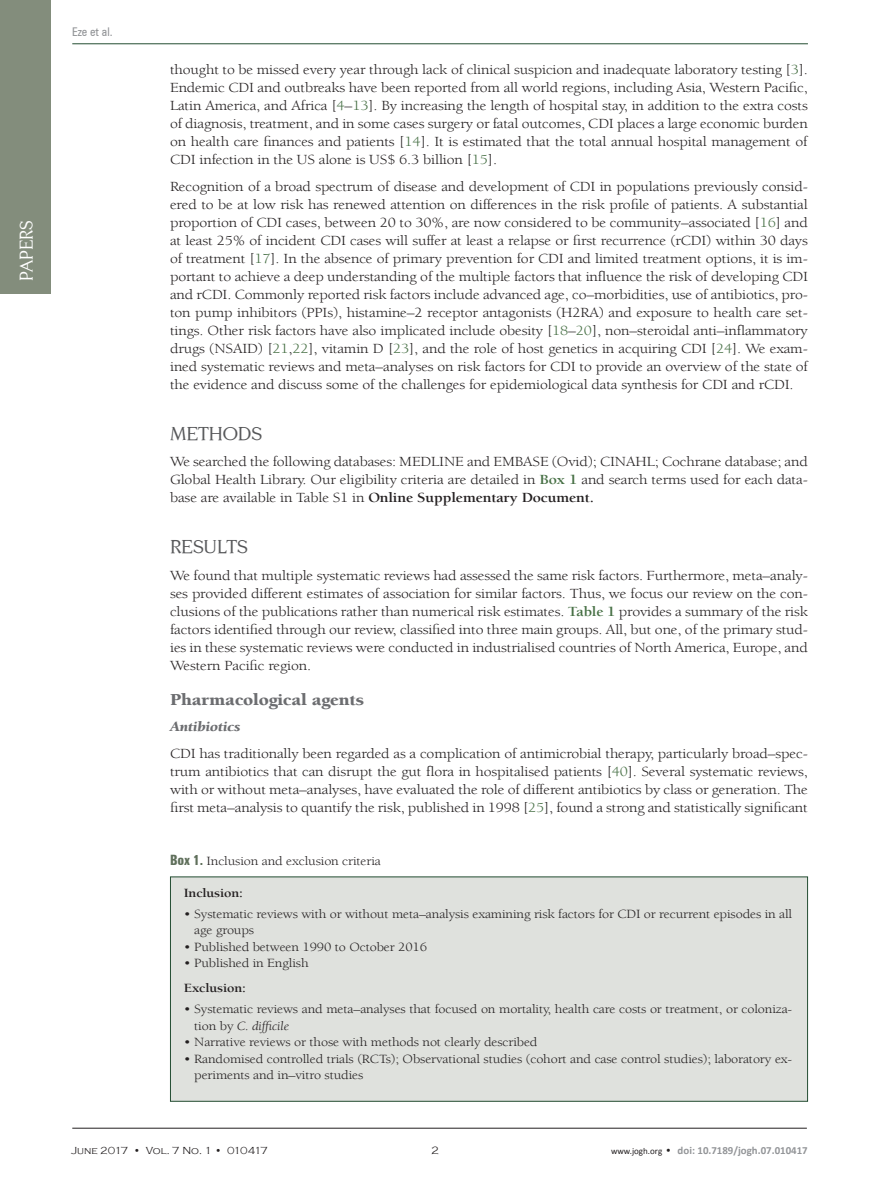
<style>
.page{position:relative;width:893px;height:1191px;background:#fff}
.page>*{position:absolute;margin:0;border:0;box-sizing:border-box;transform-origin:0 0}
.t1{font:18.6px "Centabel";letter-spacing:-.01em;color:#57585a;scale:1.11 1}
.t2{font:18px "Centabel";color:#fff}
.t3{font:900 17.1px "Berkeley Std";letter-spacing:-.01em;color:#6c6d70;scale:1.11 1}
.t4{font:14.25px/18px "Berkeley Std";letter-spacing:-.01em;color:#231f20;text-align:justify;scale:1.11 1}
.t5{font:italic 900 14.25px "Berkeley Std";letter-spacing:-.01em;color:#6c6d70;scale:1.11 1}
.t6{font:12.9px/16.5px "Berkeley Std";letter-spacing:-.01em;color:#231f20;scale:1.11 1}
.t7{font:700 12.9px "Berkeley Std";letter-spacing:-.01em;color:#231f20;scale:1.11 1}
.t8{font:condensed 12px "Zurich BT";color:#939598}
.t9{font:700 10.95px "Calibri";color:#939598}
.t10{font:300 10.95px "Copperplate Gothic";color:#231f20}
.t11{font:300 10.5px "Copperplate Gothic";letter-spacing:-.03em;color:#231f20}
.s1{color:#477045}
.s2{font-weight:700;color:#477045}
.s3{font-weight:700}
.s4{font-family:"Zurich BT";font-weight:700;font-stretch:extra-condensed;font-size:14.25px;color:#5f6f5b}
.s5{font-style:italic}
.s6{font-weight:400;font-size:9px;color:#231f20}
.s7{font-family:"Copperplate Gothic";font-weight:300;color:#231f20}
</style>
<div class="page">
<hr style="left:72px;top:1128px;width:735px;height:1px;background:#231f20">
<hr style="left:72px;top:44px;width:736px;height:1px;background:#244d32">
<div style="left:0;top:0;width:51px;height:293px;background:#838d7c"></div>
<div style="left:170px;top:876px;width:638px;height:225px;background:#dfe1dd"></div>
<p class="t2" style="left:13px;top:281px;width:103px;rotate:-90deg">VIEWPOINTS</p>
<p class="t2" style="left:16px;top:281px;width:62px;rotate:-90deg">Papers</p>
<p class="t8" style="left:72px;top:25px;width:42px">Eze et al.</p>
<p class="t4" style="left:170px;top:61px;width:576px">thought to be missed every year through lack of clinical suspicion and inadequate laboratory testing [<span class="s1">3</span>].<br>Endemic CDI and outbreaks have been reported from all world regions, including Asia, Western Pacific, Latin America, and Africa [<span class="s1">4</span>–<span class="s1">13</span>]. By increasing the length of hospital stay, in addition to the extra costs of diagnosis, treatment, and in some cases surgery or fatal outcomes, CDI places a large economic burden on health care finances and patients [<span class="s1">14</span>]. It is estimated that the total annual hospital management of CDI infection in the US alone is US$ 6.3 billion [<span class="s1">15</span>].</p>
<p class="t4" style="left:170px;top:178px;width:576px">Recognition of a broad spectrum of disease and development of CDI in populations previously consid&shy;ered to be at low risk has renewed attention on differences in the risk profile of patients. A substantial proportion of CDI cases, between 20 to 30%, are now considered to be community–associated [<span class="s1">16</span>] and at least 25% of incident CDI cases will suffer at least a relapse or first recurrence (rCDI) within 30 days of treatment [<span class="s1">17</span>]. In the absence of primary prevention for CDI and limited treatment options, it is im&shy;portant to achieve a deep understanding of the multiple factors that influence the risk of developing CDI and rCDI. Commonly reported risk factors include advanced age, co–morbidities, use of antibiotics, pro&shy;ton pump inhibitors (PPIs), histamine–2 receptor antagonists (H2RA) and exposure to health care set&shy;tings. Other risk factors have also implicated include obesity [<span class="s1">18</span>–<span class="s1">20</span>], non–steroidal anti–inflammatory drugs (NSAID) [<span class="s1">21</span>,<span class="s1">22</span>], vitamin D [<span class="s1">23</span>], and the role of host genetics in acquiring CDI [<span class="s1">24</span>]. We exam&shy;ined systematic reviews and meta–analyses on risk factors for CDI to provide an overview of the state of the evidence and discuss some of the challenges for epidemiological data synthesis for CDI and rCDI.</p>
<h1 class="t1" style="left:170px;top:422px;width:84px">METHODS</h1>
<p class="t4" style="left:170px;top:453px;width:576px">We searched the following databases: MEDLINE and EMBASE (Ovid); CINAHL; Cochrane database; and Global Health Library. Our eligibility criteria are detailed in <span class="s2">Box 1</span> and search terms used for each data&shy;base are available in Table S1 in <span class="s3">Online Supplementary Document.</span></p>
<h1 class="t1" style="left:170px;top:536px;width:72px">RESULTS</h1>
<p class="t4" style="left:170px;top:566px;width:576px">We found that multiple systematic reviews had assessed the same risk factors. Furthermore, meta–analy&shy;ses provided different estimates of association for similar factors. Thus, we focus our review on the con&shy;clusions of the publications rather than numerical risk estimates. <span class="s2">Table 1</span> provides a summary of the risk factors identified through our review, classified into three main groups. All, but one, of the primary stud&shy;ies in these systematic reviews were conducted in industrialised countries of North America, Europe, and Western Pacific region.</p>
<p class="t3" style="left:170px;top:690px;width:176px">Pharmacological agents</p>
<p class="t5" style="left:170px;top:719px;width:65px">Antibiotics</p>
<p class="t4" style="left:170px;top:744px;width:576px">CDI has traditionally been regarded as a complication of antimicrobial therapy, particularly broad–spec&shy;trum antibiotics that can disrupt the gut flora in hospitalised patients [<span class="s1">40</span>]. Several systematic reviews, with or without meta–analyses, have evaluated the role of different antibiotics by class or generation. The first meta–analysis to quantify the risk, published in 1998 [<span class="s1">25</span>], found a strong and statistically significant</p>
<p class="t6" style="left:170px;top:853px;width:191px"><span class="s4">Box 1.</span> Inclusion and exclusion criteria</p>
<p class="t7" style="left:184px;top:886px;width:55px">Inclusion:</p>
<p class="t6" style="left:194px;top:905px;width:540px;text-indent:-10px">• Systematic reviews with or without meta–analysis examining risk factors for CDI or recurrent episodes in all age groups</p>
<p class="t6" style="left:184px;top:938px;width:221px">• Published between 1990 to October 2016</p>
<p class="t6" style="left:184px;top:955px;width:114px">• Published in English</p>
<p class="t7" style="left:184px;top:981px;width:57px">Exclusion:</p>
<p class="t6" style="left:194px;top:1001px;width:540px;text-indent:-10px">• Systematic reviews and meta–analyses that focused on mortality, health care costs or treatment, or coloniza&shy;tion by <span class="s5">C. difficile</span></p>
<p class="t6" style="left:184px;top:1034px;width:320px">• Narrative reviews or those with methods not clearly described</p>
<p class="t6" style="left:194px;top:1050px;width:540px;text-indent:-10px">• Randomised controlled trials (RCTs); Observational studies (cohort and case control studies); laboratory ex&shy;periments and in–vitro studies</p>
<p class="t11" style="left:71px;top:1144px;width:199px">June 2017 • Vol. 7 No. 1 • 010417</p>
<p class="t10" style="left:431px;top:1144px;width:9px">2</p>
<p class="t9" style="left:611px;top:1143px;width:198px"><span class="s6">www.jogh.org</span> <span class="s7">•</span> doi: 10.7189/jogh.07.010417</p>
</div>
